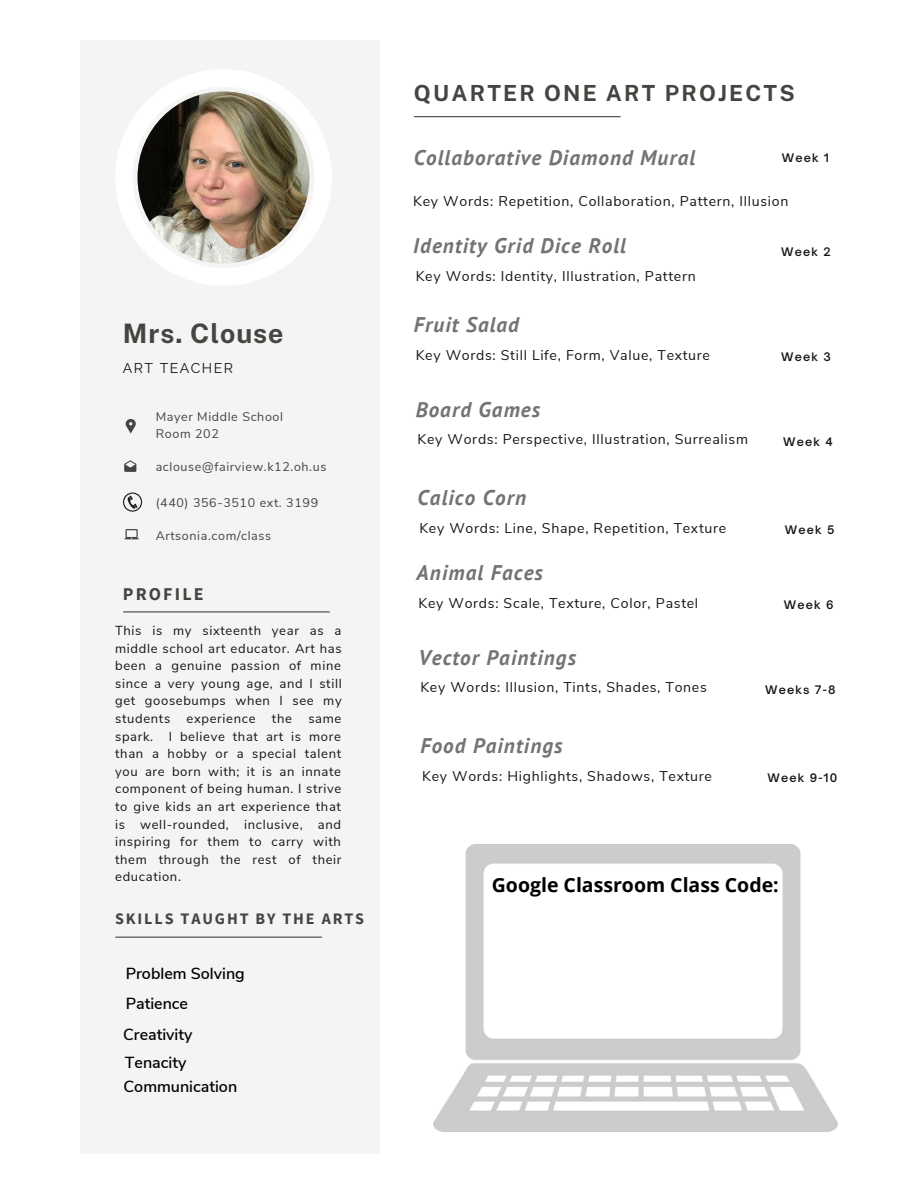
<style>
.page{position:relative;width:918px;height:1188px;background:#fff}
.page>*{position:absolute;margin:0;border:0;box-sizing:border-box;transform-origin:0 0}
.t1{font:700 26.85px "Public Sans";letter-spacing:.035em;color:#444440}
.t2{font:700 22.2px "Public Sans";letter-spacing:.1em;color:#444440}
.t3{font:italic 700 21.15px "PT Sans";letter-spacing:.05em;color:#737373}
.t4{font:700 19.5px "Open Sans";color:#000}
.t5{font:700 18px "Source Sans Pro";letter-spacing:.12em;color:#444440}
.t6{font:600 16.05px/30.2px "Nunito Sans";color:#000}
.t7{font:700 16.05px "Source Sans Pro";letter-spacing:.12em;color:#444440}
.t8{font:14.1px "Nunito Sans";letter-spacing:.05em;color:#171616}
.t9{font:14.1px "Raleway";letter-spacing:.1em;color:#171616}
.t10{font:13.05px/17.5px "Nunito Sans";letter-spacing:.05em;color:#171616;text-align:justify}
.t11{font:12.45px/16.6px "Nunito Sans";letter-spacing:.05em;color:#444440}
.t12{font:600 11.25px "Open Sauce One";letter-spacing:.1em;color:#171616}
</style>
<div class="page">
<div style="left:81px;top:41px;width:299px;height:1113px;background:#f4f4f4"></div>
<hr style="left:116px;top:937px;width:206px;height:1px;background:#444440">
<hr style="left:414px;top:116px;width:206px;height:1px;background:#444440">
<hr style="left:124px;top:611px;width:205px;height:1px;background:#444440">
<svg style="left:116px;top:70px;width:215px;height:215px"></svg>
<svg style="left:126px;top:419px;width:10px;height:15px"></svg>
<svg style="left:124px;top:460px;width:12px;height:12px"></svg>
<svg style="left:123px;top:493px;width:19px;height:19px"></svg>
<svg style="left:124px;top:529px;width:15px;height:10px"></svg>
<img style="left:433px;top:844px;width:404px;height:287px">
<p class="t1" style="left:123px;top:317px;width:162px">Mrs.- Clouse-</p>
<p class="t9" style="left:123px;top:360px;width:111px">ART TEACHER</p>
<p class="t11" style="left:156px;top:409px;width:129px">Mayer Middle School<br>Room 202</p>
<p class="t11" style="left:156px;top:459px;width:172px">aclouse@fairview.k12.oh.us</p>
<p class="t11" style="left:156px;top:494px;width:164px">(440) 356-3510 ext. 3199</p>
<p class="t11" style="left:156px;top:527px;width:117px">Artsonia.com/class</p>
<p class="t5" style="left:123px;top:582px;width:82px">PROFILE</p>
<p class="t10" style="left:115px;top:622px;width:228px">This is my sixteenth year as a middle school art educator. Art has been a genuine passion of mine since a very young age, and I still get goosebumps when I see my students</p>
<p class="t10" style="left:187px;top:710px;width:70px">experience</p>
<p class="t10" style="left:272px;top:710px;width:21px">the</p>
<p class="t10" style="left:115px;top:710px;width:228px;text-indent:193px">same spark. I believe that art is more than a hobby or a special talent you are born with; it is an innate component of being human. I strive to give kids an art experience that is well-rounded, inclusive, and inspiring for them to carry with them through the rest of their education.</p>
<p class="t7" style="left:115px;top:908px;width:251px">SKILLS TAUGHT BY THE ARTS</p>
<p class="t6" style="left:126px;top:959px;width:121px">Problem Solving</p>
<p class="t6" style="left:123px;top:989px;width:71px">Patience<br>Creativity</p>
<p class="t6" style="left:125px;top:1047px;width:63px">Tenacity</p>
<p class="t6" style="left:123px;top:1072px;width:115px">Communication</p>
<p class="t2" style="left:414px;top:80px;width:383px">QUARTER- ONE- ART- PROJECTS-</p>
<p class="t3" style="left:414px;top:143px;width:283px">Collaborative Diamond Mural</p>
<p class="t12" style="left:782px;top:151px;width:49px">Week 1</p>
<p class="t8" style="left:413px;top:192px;width:377px">Key Words: Repetition, Collaboration, Pattern, Illusion</p>
<p class="t3" style="left:413px;top:232px;width:214px">Identity Grid Dice Roll</p>
<p class="t12" style="left:781px;top:245px;width:51px">Week 2</p>
<p class="t8" style="left:416px;top:267px;width:282px">Key Words: Identity, Illustration, Pattern</p>
<p class="t3" style="left:414px;top:311px;width:107px">Fruit Salad</p>
<p class="t8" style="left:416px;top:346px;width:296px">Key Words: Still Life, Form, Value, Texture</p>
<p class="t12" style="left:781px;top:350px;width:51px">Week 3</p>
<p class="t3" style="left:416px;top:395px;width:126px">Board Games</p>
<p class="t8" style="left:418px;top:430px;width:332px">Key Words: Perspective, Illustration, Surrealism</p>
<p class="t12" style="left:783px;top:434px;width:51px">Week 4</p>
<p class="t3" style="left:418px;top:483px;width:110px">Calico Corn</p>
<p class="t8" style="left:419px;top:518px;width:308px">Key Words: Line, Shape, Repetition, Texture</p>
<p class="t12" style="left:785px;top:523px;width:51px">Week 5</p>
<p class="t3" style="left:417px;top:559px;width:128px">Animal Faces</p>
<p class="t8" style="left:418px;top:594px;width:281px">Key Words: Scale, Texture, Color, Pastel</p>
<p class="t12" style="left:784px;top:598px;width:51px">Week 6</p>
<p class="t3" style="left:418px;top:643px;width:159px">Vector Paintings</p>
<p class="t8" style="left:420px;top:678px;width:288px">Key Words: Illusion, Tints, Shades, Tones</p>
<p class="t12" style="left:765px;top:683px;width:72px">Weeks 7-8</p>
<p class="t3" style="left:420px;top:731px;width:144px">Food Paintings</p>
<p class="t8" style="left:422px;top:766px;width:291px">Key Words: Highlights, Shadows, Texture</p>
<p class="t12" style="left:768px;top:771px;width:71px">Week 9-10</p>
<p class="t4" style="left:492px;top:871px;width:288px">Google Classroom Class Code:</p>
</div>
